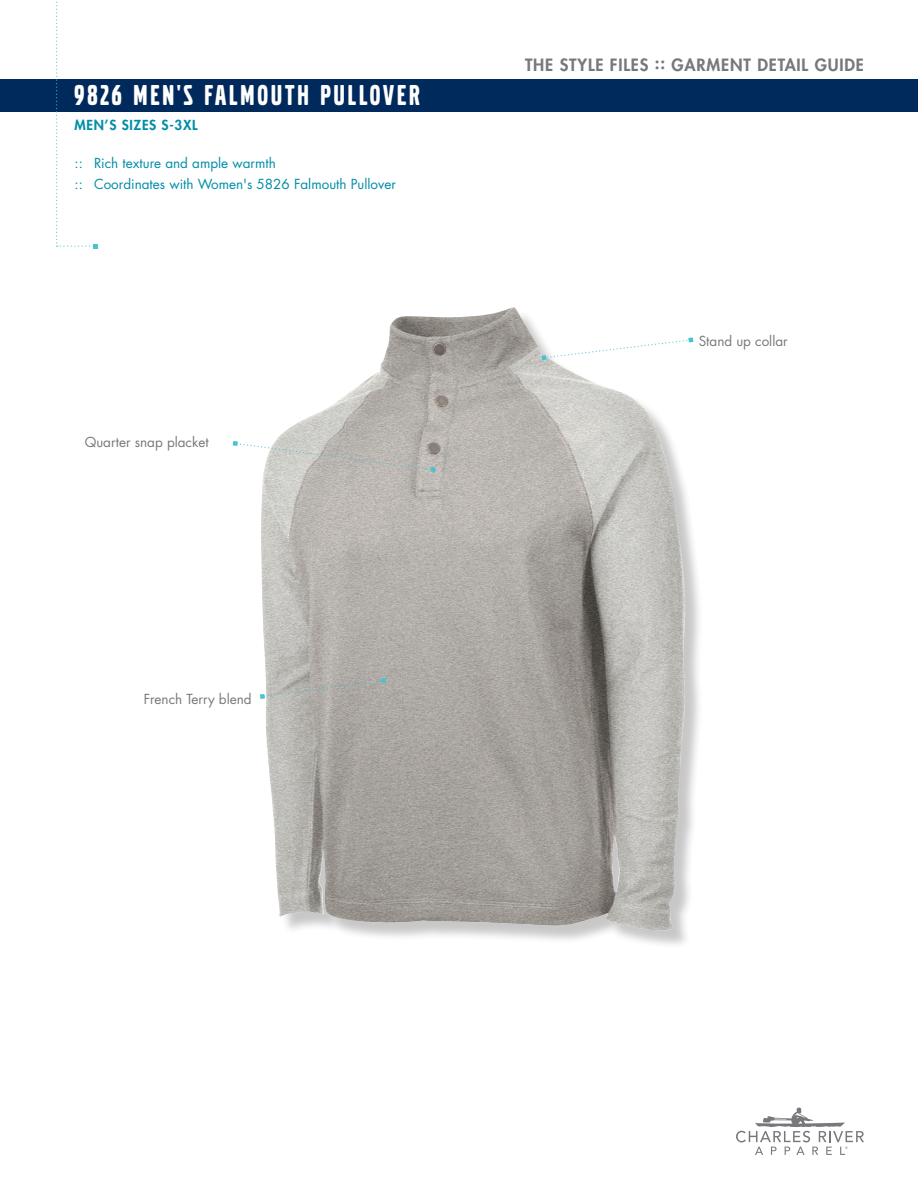
<style>
.page{position:relative;width:918px;height:1188px;background:#fff}
.page>*{position:absolute;margin:0;border:0;box-sizing:border-box;transform-origin:0 0}
.product_name{font:30px "Volvo Broad";letter-spacing:.1em;color:#fff}
.product_name-2{font:800 16.5px "Futura Std";letter-spacing:.05em;color:#76787b}
.top_bullets{font:13.5px "Futura Std";color:#008da8}
.Feature_Bullet_Point{font:13.5px "Futura Std";color:#76787b}
.sizes{font:800 13.5px "Futura Std";letter-spacing:.05em;color:#008da8}
</style>
<div class="page">
<div style="left:263px;top:310px;width:441px;height:639px;background:#231f20;opacity:.25"></div>
<img style="left:261px;top:307px;width:425px;height:624px">
<div style="left:0;top:79px;width:918px;height:33px;background:#00295c"></div>
<svg style="left:56px;top:1px;width:41px;height:247px"></svg>
<svg style="left:542px;top:337px;width:151px;height:23px"></svg>
<svg style="left:233px;top:441px;width:203px;height:31px"></svg>
<svg style="left:260px;top:678px;width:126px;height:21px;background:#b2b2ae"></svg>
<svg style="left:736px;top:1107px;width:128px;height:48px"></svg>
<p class="product_name" style="left:75px;top:77px;width:347px">9826 MEN'S FALMOUTH PULLOVER</p>
<p class="sizes" style="left:75px;top:117px;width:124px">MEN’S SIZES S-3XL</p>
<p class="top_bullets" style="left:75px;top:155px;width:203px">:: Rich texture and ample warmth</p>
<p class="top_bullets" style="left:75px;top:176px;width:323px">:: Coordinates with Women's 5826 Falmouth Pullover</p>
<p class="Feature_Bullet_Point" style="left:85px;top:433px;width:125px">Quarter snap placket</p>
<p class="Feature_Bullet_Point" style="left:144px;top:691px;width:110px">French Terry blend</p>
<p class="product_name-2" style="left:525px;top:54px;width:340px">THE STYLE FILES :: GARMENT DETAIL GUIDE</p>
<p class="Feature_Bullet_Point" style="left:699px;top:332px;width:90px">Stand up collar</p>
</div>
